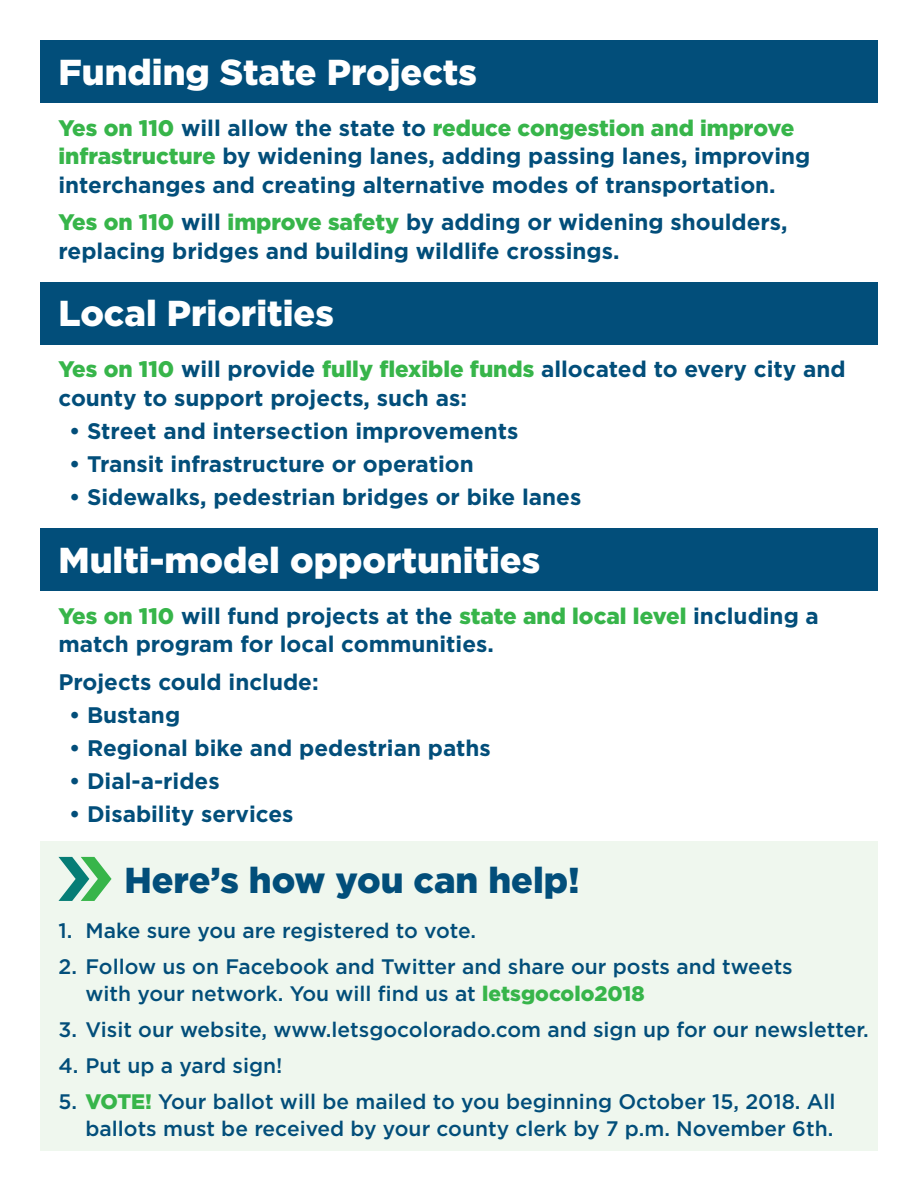
<style>
.page{position:relative;width:918px;height:1188px;background:#fff}
.page>*{position:absolute;margin:0;border:0;box-sizing:border-box;transform-origin:0 0}
.t1{font:900 36px "Gotham";color:#fff}
.t2{font:900 36px "Gotham";color:#024e7a}
.t3{font:700 22.5px/28.5px "Gotham";color:#024e7a}
.t4{font:500 21px/27px "Gotham";color:#024e7a}
.s1{font-weight:900;color:#37b54a}
</style>
<div class="page">
<div style="left:41px;top:40px;width:837px;height:63px;background:#024e7a"></div>
<div style="left:41px;top:282px;width:837px;height:63px;background:#024e7a"></div>
<div style="left:41px;top:528px;width:837px;height:63px;background:#024e7a"></div>
<div style="left:41px;top:841px;width:837px;height:310px;background:#eff7ee"></div>
<svg style="left:58px;top:857px;width:54px;height:44px"></svg>
<h1 class="t1" style="left:58px;top:56px;width:420px">Funding State Projects</h1>
<p class="t3" style="left:58px;top:115px;width:753px"><span class="s1">Yes on 110</span> will allow the state to <span class="s1">reduce congestion and improve infrastructure</span> by widening lanes, adding passing lanes, improving interchanges and creating alternative modes of transportation.</p>
<p class="t3" style="left:58px;top:209px;width:731px"><span class="s1">Yes on 110</span> will <span class="s1">improve safety</span> by adding or widening shoulders, replacing bridges and building wildlife crossings.</p>
<h1 class="t1" style="left:58px;top:298px;width:277px">Local Priorities</h1>
<p class="t3" style="left:58px;top:356px;width:789px"><span class="s1">Yes on 110</span> will provide <span class="s1">fully flexible funds</span> allocated to every city and county to support projects, such as:</p>
<p class="t3" style="left:69px;top:418px;width:451px">• Street and intersection improvements</p>
<p class="t3" style="left:69px;top:451px;width:406px">• Transit infrastructure or operation</p>
<p class="t3" style="left:69px;top:484px;width:514px">• Sidewalks, pedestrian bridges or bike lanes</p>
<h1 class="t1" style="left:58px;top:544px;width:483px">Multi-model opportunities</h1>
<p class="t3" style="left:58px;top:603px;width:762px"><span class="s1">Yes on 110</span> will fund projects at the <span class="s1">state and local level</span> including a match program for local communities.</p>
<p class="t3" style="left:58px;top:669px;width:262px">Projects could include:</p>
<p class="t3" style="left:69px;top:702px;width:113px">• Bustang</p>
<p class="t3" style="left:69px;top:735px;width:423px">• Regional bike and pedestrian paths</p>
<p class="t3" style="left:69px;top:768px;width:152px">• Dial-a-rides</p>
<p class="t3" style="left:69px;top:801px;width:226px">• Disability services</p>
<h1 class="t2" style="left:124px;top:865px;width:457px">Here’s how you can help!</h1>
<p class="t4" style="left:58px;top:919px;width:419px">1. Make sure you are registered to vote.</p>
<p class="t4" style="left:86px;top:955px;width:709px;text-indent:-27px">2. Follow us on Facebook and Twitter and share our posts and tweets with your network. You will find us at <span class="s1">letsgocolo2018</span></p>
<p class="t4" style="left:58px;top:1018px;width:812px">3. Visit our website, www.letsgocolorado.com and sign up for our newsletter.</p>
<p class="t4" style="left:58px;top:1054px;width:226px">4. Put up a yard sign!</p>
<p class="t4" style="left:58px;top:1090px;width:778px;text-align:right">5. <span class="s1">VOTE!</span> Your ballot will be mailed to you beginning October 15, 2018. All ballots must be received by your county clerk by 7 p.m. November 6th.</p>
</div>
